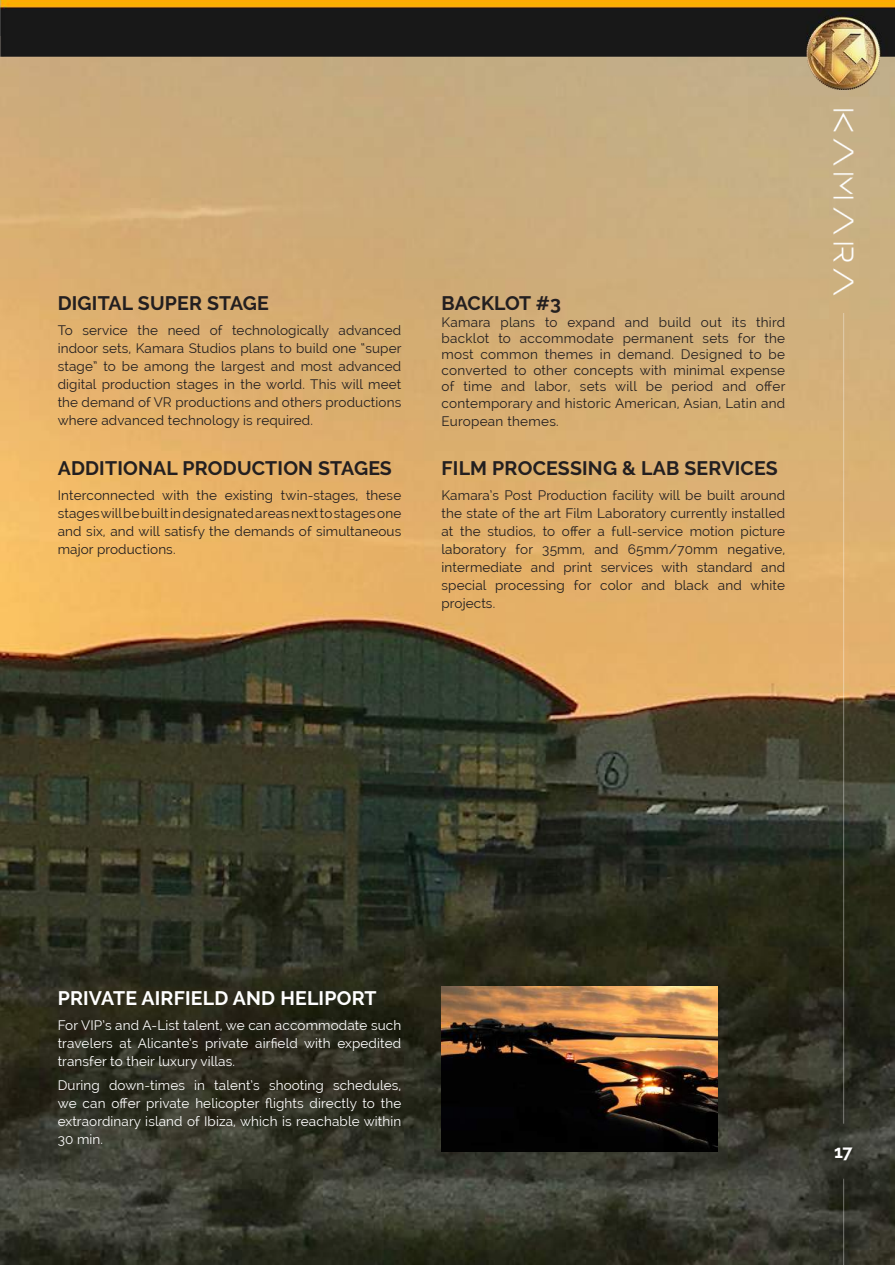
<style>
.page{position:relative;width:895px;height:1265px;background:#fff}
.page>*{position:absolute;margin:0;border:0;box-sizing:border-box;transform-origin:0 0}
.t1{font:700 19.5px "Raleway";letter-spacing:.01em;color:#231f20}
.t2{font:700 19.5px "Raleway";letter-spacing:.01em;color:#fff}
.t3{font:700 19.5px "Raleway";letter-spacing:-.01em;color:#231f20}
.t4{font:700 18px "Raleway";color:#fff}
.t5{font:13.5px/18px "Raleway";letter-spacing:.01em;color:#231f20;text-align:justify}
.t6{font:13.5px/18px "Raleway";letter-spacing:.01em;color:#fff;text-align:justify}
</style>
<div class="page">
<img style="left:0;top:0;width:895px;height:1265px">
<h1 class="t1" style="left:58px;top:292px;width:213px">DIGITAL SUPER STAGE</h1>
<p class="t5" style="left:58px;top:321px;width:345px">To service the need of technologically advanced indoor sets, Kamara Studios plans to build one “super stage” to be among the largest and most advanced digital production stages in the world. This will meet the demand of VR productions and others productions where advanced technology is required.</p>
<h1 class="t1" style="left:58px;top:457px;width:336px">ADDITIONAL PRODUCTION STAGES</h1>
<p class="t5" style="left:58px;top:486px;width:345px">Interconnected with the existing twin-stages, these stages will be built in designated areas next to stages one and six, and will satisfy the demands of simultaneous major productions.</p>
<h1 class="t3" style="left:441px;top:292px;width:121px">BACKLOT #3</h1>
<p class="t5" style="left:441px;top:314px;width:345px;line-height:16.2px">Kamara plans to expand and build out its third backlot to accommodate permanent sets for the most common themes in demand. Designed to be converted to other concepts with minimal expense of time and labor, sets will be period and offer contemporary and historic American, Asian, Latin and</p>
<p class="t5" style="left:441px;top:412px;width:119px">European themes.</p>
<h1 class="t1" style="left:441px;top:457px;width:338px">FILM PROCESSING &amp; LAB SERVICES</h1>
<p class="t5" style="left:441px;top:486px;width:345px">Kamara’s Post Production facility will be built around the state of the art Film Laboratory currently installed at the studios, to offer a full-service motion picture laboratory for 35mm, and 65mm/70mm negative, intermediate and print services with standard and special processing for color and black and white projects.</p>
<h1 class="t2" style="left:58px;top:986px;width:320px">PRIVATE AIRFIELD AND HELIPORT</h1>
<p class="t6" style="left:58px;top:1015px;width:345px">For VIP’s and A-List talent, we can accommodate such travelers at Alicante’s private airfield with expedited transfer to their luxury villas.</p>
<p class="t6" style="left:58px;top:1076px;width:345px">During down-times in talent’s shooting schedules, we can offer private helicopter flights directly to the extraordinary island of Ibiza, which is reachable within 30 min.</p>
<h2 class="t4" style="left:834px;top:1141px;width:20px">17</h2>
</div>
